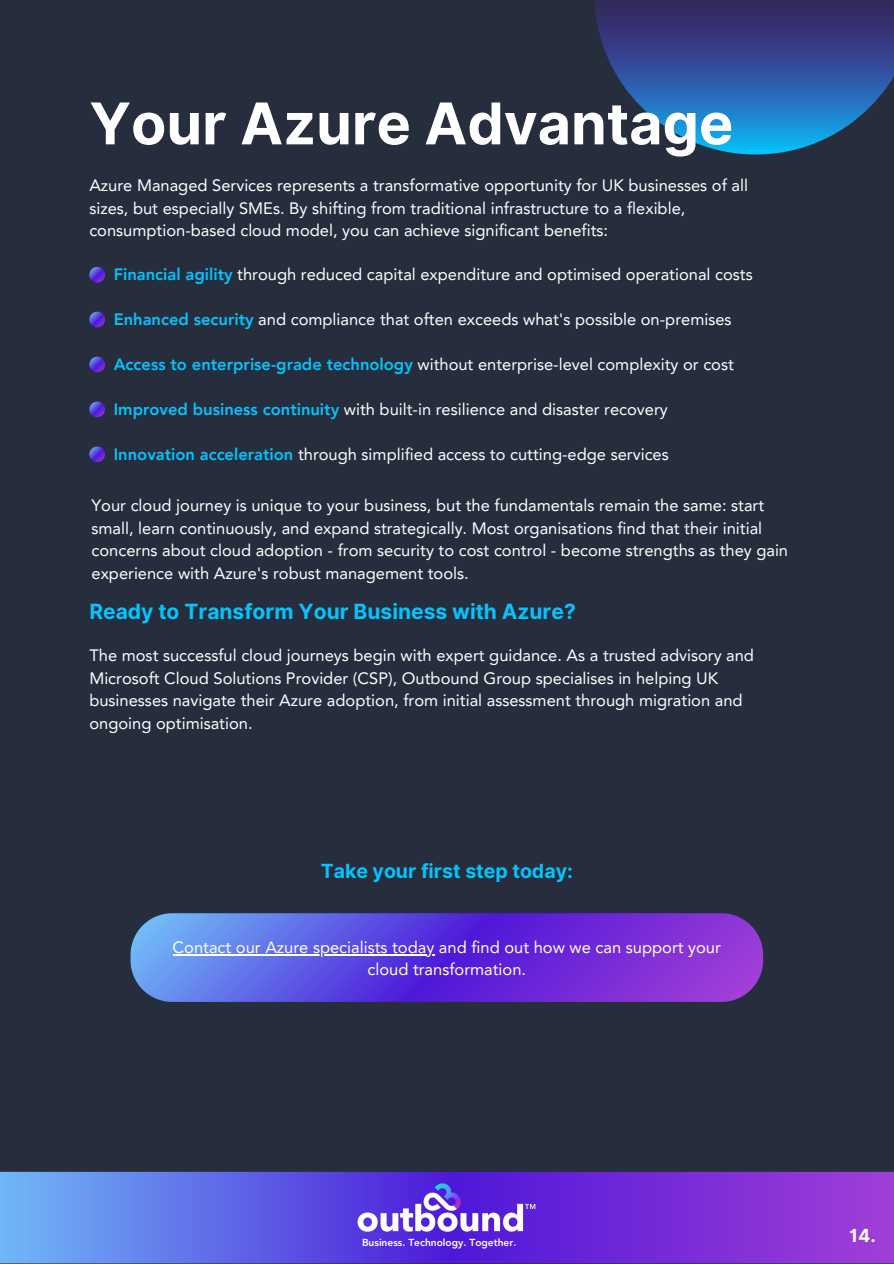
<style>
.page{position:relative;width:894px;height:1264px;background:#fff}
.page>*{position:absolute;margin:0;border:0;box-sizing:border-box;transform-origin:0 0}
.t1{font:700 57.45px "Inter";color:#fff}
.t2{font:700 21px "Inter";color:#04c4fe}
.t3{font:700 19.5px "Inter";color:#04c4fe}
.t4{font:700 18px "Inter";color:#fff}
.t5{font:16.5px/22.5px "Avenir LT Pro";color:#fff}
.t6{font:800 10.2px "Avenir LT Pro";color:#fff}
.s1{font-weight:800;color:#04c4fe}
</style>
<div class="page">
<div style="left:0;top:0;width:893px;height:1263px;background:#262d3d"></div>
<svg style="left:0;top:1171px;width:893px;height:92px;background:#6d4ede"></svg>
<img style="left:356px;top:1181px;width:180px;height:52px">
<svg style="left:594px;top:0;width:299px;height:154px"></svg>
<svg style="left:89px;top:267px;width:16px;height:15px"></svg>
<svg style="left:89px;top:312px;width:16px;height:15px"></svg>
<svg style="left:89px;top:356px;width:16px;height:16px"></svg>
<svg style="left:89px;top:401px;width:16px;height:16px"></svg>
<svg style="left:89px;top:446px;width:16px;height:16px"></svg>
<svg style="left:130px;top:913px;width:633px;height:88px;background:#6847da"></svg>
<hr style="left:173px;top:954px;width:261px;height:1px;background:#fff">
<h1 class="t1" style="left:89px;top:89px;width:645px">Your Azure Advantage</h1>
<p class="t5" style="left:89px;top:176px;width:660px">Azure Managed Services represents a transformative opportunity for UK businesses of all sizes, but especially SMEs. By shifting from traditional infrastructure to a flexible, consumption-based cloud model, you can achieve significant benefits:</p>
<p class="t5" style="left:114px;top:264px;width:640px"><span class="s1">Financial agility</span> through reduced capital expenditure and optimised operational costs</p>
<p class="t5" style="left:114px;top:309px;width:619px"><span class="s1">Enhanced security</span> and compliance that often exceeds what's possible on-premises</p>
<p class="t5" style="left:114px;top:354px;width:621px"><span class="s1">Access to enterprise-grade technology</span> without enterprise-level complexity or cost</p>
<p class="t5" style="left:114px;top:399px;width:555px"><span class="s1">Improved business continuity</span> with built-in resilience and disaster recovery</p>
<p class="t5" style="left:114px;top:444px;width:556px"><span class="s1">Innovation acceleration</span> through simplified access to cutting-edge services</p>
<p class="t5" style="left:91px;top:495px;width:698px">Your cloud journey is unique to your business, but the fundamentals remain the same: start small, learn continuously, and expand strategically. Most organisations find that their initial concerns about cloud adoption - from security to cost control - become strengths as they gain experience with Azure's robust management tools.</p>
<p class="t2" style="left:89px;top:599px;width:488px">Ready to Transform Your Business with Azure?</p>
<p class="t5" style="left:89px;top:645px;width:666px">The most successful cloud journeys begin with expert guidance. As a trusted advisory and Microsoft Cloud Solutions Provider (CSP), Outbound Group specialises in helping UK businesses navigate their Azure adoption, from initial assessment through migration and ongoing optimisation.</p>
<p class="t3" style="left:320px;top:858px;width:254px">Take your first step today:</p>
<p class="t5" style="left:173px;top:937px;width:549px;text-align:center">Contact our Azure specialists today and find out how we can support your cloud transformation.</p>
<p class="t6" style="left:362px;top:1238px;width:156px">Business. Technology. Together.</p>
<p class="t4" style="left:849px;top:1224px;width:28px">14.</p>
</div>
